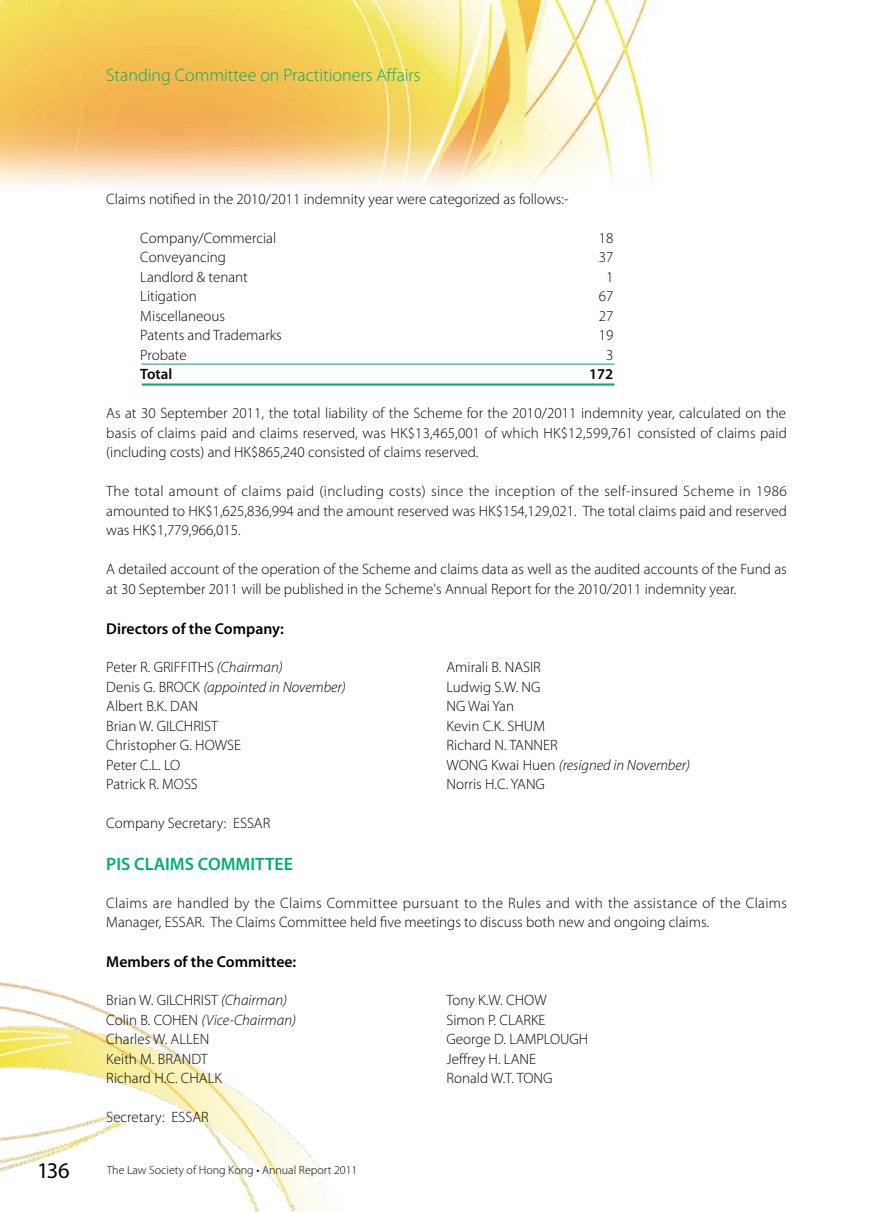
<style>
.page{position:relative;width:893px;height:1212px;background:#fff}
.page>*{position:absolute;margin:0;border:0;box-sizing:border-box;transform-origin:0 0}
.t1{font:22.5px "Myriad Pro";color:#000}
.t2{font:300 18px "Myriad Pro";color:#00ad75}
.t3{font:600 18px "Myriad Pro";color:#00ad75}
.t4{font:600 15.75px "Myriad Pro";color:#000}
.t5{font:300 15px/19.5px "Myriad Pro";color:#000;text-align:justify}
.t6{font:300 15px/19.5px "Myriad Pro";letter-spacing:.02em;color:#000}
.t7{font:italic 300 15px "Myriad Pro";color:#000}
.t8{font:600 15px "Myriad Pro";color:#000}
.t9{font:300 12px "Myriad Pro";color:#000}
.s1{font-style:italic}
.s2{font-style:normal}
</style>
<div class="page">
<img style="left:0;top:982px;width:327px;height:230px">
<img style="left:0;top:0;width:660px;height:188px">
<hr style="left:142px;top:364px;width:472px;height:1px;background:#00ad75">
<hr style="left:142px;top:383px;width:472px;height:3px;background:#00ad75">
<p class="t2" style="left:106px;top:64px;width:316px">Standing Committee on Practitioners Affairs</p>
<p class="t5" style="left:106px;top:189px;width:464px">Claims notified in the 2010/2011 indemnity year were categorized as follows:-</p>
<p class="t5" style="left:140px;top:228px;width:137px">Company/Commercial</p>
<p class="t5" style="left:599px;top:228px;width:16px">18</p>
<p class="t5" style="left:140px;top:248px;width:87px">Conveyancing</p>
<p class="t5" style="left:599px;top:248px;width:16px">37</p>
<p class="t5" style="left:140px;top:267px;width:109px">Landlord &amp; tenant</p>
<p class="t5" style="left:606px;top:267px;width:9px">1</p>
<p class="t5" style="left:140px;top:287px;width:58px">Litigation</p>
<p class="t5" style="left:599px;top:287px;width:16px">67</p>
<p class="t5" style="left:140px;top:306px;width:86px">Miscellaneous</p>
<p class="t5" style="left:599px;top:306px;width:16px">27</p>
<p class="t5" style="left:140px;top:326px;width:143px">Patents and Trademarks</p>
<p class="t5" style="left:599px;top:326px;width:16px">19</p>
<p class="t5" style="left:140px;top:345px;width:48px">Probate</p>
<p class="t5" style="left:606px;top:345px;width:9px">3</p>
<p class="t8" style="left:140px;top:365px;width:33px">Total</p>
<p class="t8" style="left:589px;top:365px;width:26px">172</p>
<p class="t5" style="left:106px;top:404px;width:682px">As at 30 September 2011, the total liability of the Scheme for the 2010/2011 indemnity year, calculated on the basis of claims paid and claims reserved, was HK$13,465,001 of which HK$12,599,761 consisted of claims paid (including costs) and HK$865,240 consisted of claims reserved.</p>
<p class="t5" style="left:106px;top:482px;width:682px">The total amount of claims paid (including costs) since the inception of the self-insured Scheme in 1986 amounted to HK$1,625,836,994 and the amount reserved was HK$154,129,021. The total claims paid and reserved was HK$1,779,966,015.</p>
<p class="t5" style="left:106px;top:560px;width:682px">A detailed account of the operation of the Scheme and claims data as well as the audited accounts of the Fund as at 30 September 2011 will be published in the Scheme's Annual Report for the 2010/2011 indemnity year.</p>
<p class="t4" style="left:106px;top:618px;width:179px">Directors of the Company:</p>
<p class="t5" style="left:106px;top:657px;width:178px">Peter R. GRIFFITHS <span class="s1">(Chairman)</span></p>
<p class="t5" style="left:446px;top:657px;width:96px">Amirali B. NASIR</p>
<p class="t7" style="left:106px;top:677px;width:241px"><span class="s2">Denis G. BROCK</span> (appointed in November)</p>
<p class="t5" style="left:446px;top:677px;width:96px">Ludwig S.W. NG</p>
<p class="t5" style="left:106px;top:696px;width:93px">Albert B.K. DAN</p>
<p class="t5" style="left:446px;top:696px;width:69px">NG Wai Yan</p>
<p class="t5" style="left:106px;top:716px;width:113px">Brian W. GILCHRIST</p>
<p class="t5" style="left:446px;top:716px;width:100px">Kevin C.K. SHUM</p>
<p class="t5" style="left:106px;top:735px;width:136px">Christopher G. HOWSE</p>
<p class="t5" style="left:446px;top:735px;width:113px">Richard N. TANNER</p>
<p class="t5" style="left:106px;top:755px;width:75px">Peter C.L. LO</p>
<p class="t7" style="left:446px;top:755px;width:245px"><span class="s2">WONG Kwai Huen</span> (resigned in November)</p>
<p class="t5" style="left:106px;top:774px;width:93px">Patrick R. MOSS</p>
<p class="t5" style="left:446px;top:774px;width:100px">Norris H.C. YANG</p>
<p class="t5" style="left:106px;top:813px;width:166px">Company Secretary: ESSAR</p>
<p class="t3" style="left:106px;top:852px;width:188px">PIS CLAIMS COMMITTEE</p>
<p class="t6" style="left:106px;top:893px;width:682px">Claims are handled by the Claims Committee pursuant to the Rules and with the assistance of the Claims<br>Manager, ESSAR. The Claims Committee held five meetings to discuss both new and ongoing claims.</p>
<p class="t4" style="left:106px;top:951px;width:192px">Members of the Committee:</p>
<p class="t5" style="left:106px;top:990px;width:182px">Brian W. GILCHRIST <span class="s1">(Chairman)</span></p>
<p class="t5" style="left:446px;top:990px;width:102px">Tony K.W. CHOW</p>
<p class="t7" style="left:106px;top:1010px;width:191px"><span class="s2">Colin B. COHEN</span> (Vice-Chairman)</p>
<p class="t5" style="left:446px;top:1010px;width:101px">Simon P. CLARKE</p>
<p class="t5" style="left:106px;top:1029px;width:105px">Charles W. ALLEN</p>
<p class="t5" style="left:446px;top:1029px;width:143px">George D. LAMPLOUGH</p>
<p class="t5" style="left:106px;top:1049px;width:103px">Keith M. BRANDT</p>
<p class="t5" style="left:446px;top:1049px;width:91px">Jeffrey H. LANE</p>
<p class="t5" style="left:106px;top:1068px;width:117px">Richard H.C. CHALK</p>
<p class="t5" style="left:446px;top:1068px;width:107px">Ronald W.T. TONG</p>
<p class="t5" style="left:106px;top:1107px;width:104px">Secretary: ESSAR</p>
<h1 class="t1" style="left:37px;top:1156px;width:34px">136</h1>
<p class="t9" style="left:107px;top:1163px;width:252px">The Law Society of Hong Kong • Annual Report 2011</p>
</div>
